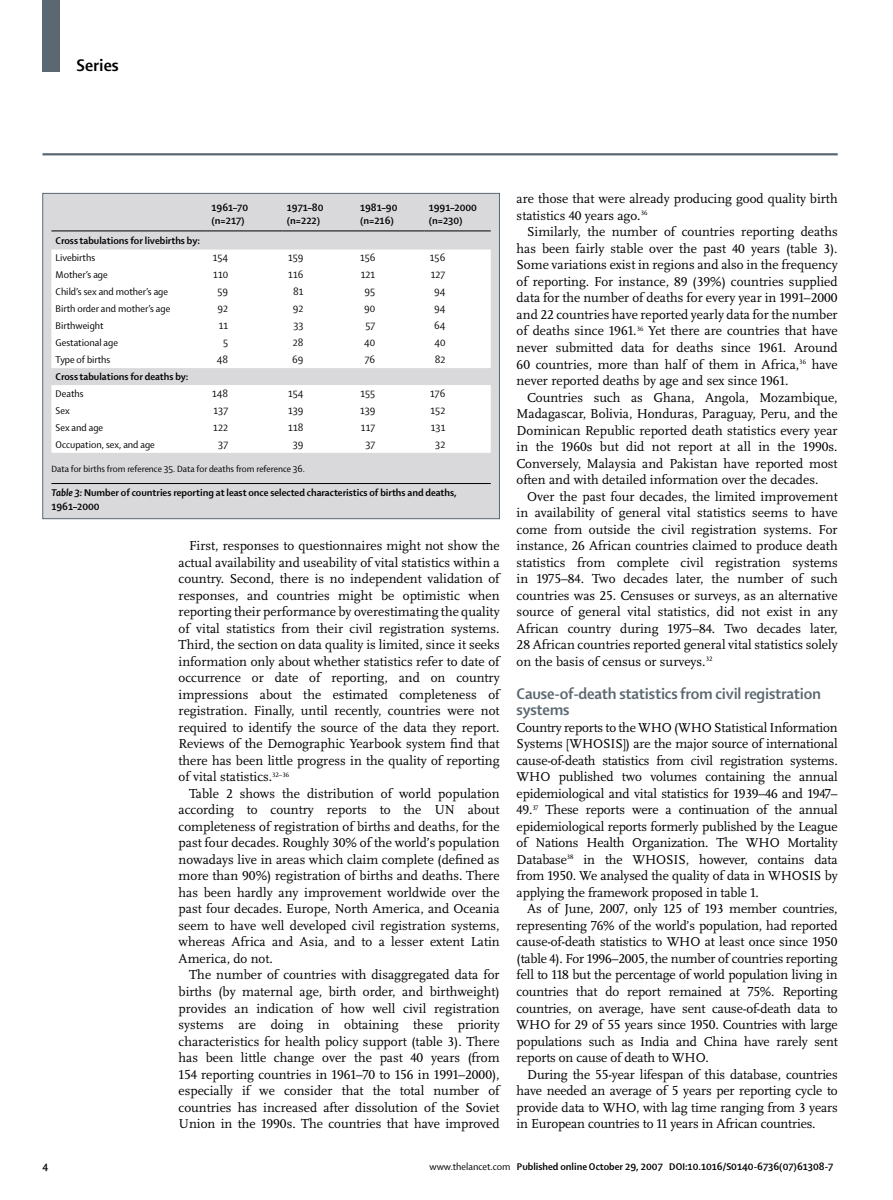
<style>
.page{position:relative;width:893px;height:1200px;background:#fff}
.page>*{position:absolute;margin:0;border:0;box-sizing:border-box;transform-origin:0 0}
.t1{font:700 18px "Shaker 2 Lancet";color:#000}
.t2{font:700 16.5px/16.5px "Shaker 2 Lancet";letter-spacing:-.01em;color:#5b6871}
.t3{font:13.5px/16.5px "Scala Lancet Pro";color:#000;text-align:justify}
.t4{font:700 10.5px/12.8px "Shaker 2 Lancet";color:#000}
.t5{font:10.5px "Shaker 2 Lancet";color:#000}
.t6{font:9.75px "Shaker 2 Lancet";color:#000}
.s1{font-style:italic}
.s2{font-weight:400}
</style>
<div class="page">
<div style="left:43px;top:0;width:17px;height:71px;background:#5b6871"></div>
<hr style="left:43px;top:153px;width:795px;height:2px;background:#5b6871">
<div style="left:43px;top:193px;width:456px;height:325px;background:#d9d9db"></div>
<hr style="left:51px;top:483px;width:440px;height:1px;background:#000">
<svg style="left:51px;top:249px;width:440px;height:203px;background:#fafafb"></svg>
<hr style="left:51px;top:230px;width:156px;height:1px;background:#000">
<hr style="left:207px;top:230px;width:76px;height:1px;background:#000">
<hr style="left:283px;top:230px;width:73px;height:1px;background:#000">
<hr style="left:356px;top:230px;width:68px;height:1px;background:#000">
<hr style="left:424px;top:230px;width:67px;height:1px;background:#000">
<div style="left:43px;top:193px;width:457px;height:325px;border:1px solid #5b6871"></div>
<h1 class="t1" style="left:77px;top:54px;width:44px">Series</h1>
<p class="t4" style="left:211px;top:201px;width:38px">1961–70 (n=217)</p>
<p class="t4" style="left:287px;top:201px;width:38px">1971–80 (n=222)</p>
<p class="t4" style="left:360px;top:201px;width:39px">1981–90 (n=216)</p>
<p class="t4" style="left:429px;top:201px;width:50px">1991–2000 (n=230)</p>
<p class="t4" style="left:56px;top:234px;width:146px">Cross tabulations for livebirths by:</p>
<p class="t5" style="left:56px;top:251px;width:41px">Livebirths</p>
<p class="t5" style="left:213px;top:251px;width:17px">154</p>
<p class="t5" style="left:288px;top:251px;width:17px">159</p>
<p class="t5" style="left:360px;top:251px;width:17px">156</p>
<p class="t5" style="left:430px;top:251px;width:17px">156</p>
<p class="t5" style="left:56px;top:268px;width:54px">Mother’s age</p>
<p class="t5" style="left:213px;top:268px;width:16px">110</p>
<p class="t5" style="left:288px;top:268px;width:17px">116</p>
<p class="t5" style="left:361px;top:268px;width:16px">121</p>
<p class="t5" style="left:431px;top:268px;width:16px">127</p>
<p class="t5" style="left:56px;top:285px;width:114px">Child’s sex and mother’s age</p>
<p class="t5" style="left:217px;top:285px;width:12px">59</p>
<p class="t5" style="left:293px;top:285px;width:12px">81</p>
<p class="t5" style="left:365px;top:285px;width:12px">95</p>
<p class="t5" style="left:434px;top:285px;width:13px">94</p>
<p class="t5" style="left:56px;top:302px;width:116px">Birth order and mother’s age</p>
<p class="t5" style="left:217px;top:302px;width:12px">92</p>
<p class="t5" style="left:293px;top:302px;width:12px">92</p>
<p class="t5" style="left:364px;top:302px;width:13px">90</p>
<p class="t5" style="left:434px;top:302px;width:13px">94</p>
<p class="t5" style="left:56px;top:319px;width:50px">Birthweight</p>
<p class="t5" style="left:219px;top:319px;width:11px">11</p>
<p class="t5" style="left:293px;top:319px;width:12px">33</p>
<p class="t5" style="left:365px;top:319px;width:11px">57</p>
<p class="t5" style="left:434px;top:319px;width:13px">64</p>
<p class="t5" style="left:56px;top:336px;width:64px">Gestational age</p>
<p class="t5" style="left:223px;top:336px;width:7px">5</p>
<p class="t5" style="left:293px;top:336px;width:12px">28</p>
<p class="t5" style="left:364px;top:336px;width:13px">40</p>
<p class="t5" style="left:434px;top:336px;width:13px">40</p>
<p class="t5" style="left:56px;top:352px;width:56px">Type of births</p>
<p class="t5" style="left:217px;top:352px;width:13px">48</p>
<p class="t5" style="left:292px;top:352px;width:13px">69</p>
<p class="t5" style="left:365px;top:352px;width:12px">76</p>
<p class="t5" style="left:435px;top:352px;width:12px">82</p>
<p class="t4" style="left:56px;top:369px;width:134px">Cross tabulations for deaths by:</p>
<p class="t5" style="left:56px;top:386px;width:30px">Deaths</p>
<p class="t5" style="left:212px;top:386px;width:18px">148</p>
<p class="t5" style="left:288px;top:386px;width:17px">154</p>
<p class="t5" style="left:360px;top:386px;width:16px">155</p>
<p class="t5" style="left:430px;top:386px;width:17px">176</p>
<p class="t5" style="left:56px;top:403px;width:15px">Sex</p>
<p class="t5" style="left:214px;top:403px;width:16px">137</p>
<p class="t5" style="left:288px;top:403px;width:17px">139</p>
<p class="t5" style="left:360px;top:403px;width:17px">139</p>
<p class="t5" style="left:430px;top:403px;width:16px">152</p>
<p class="t5" style="left:56px;top:420px;width:49px">Sex and age</p>
<p class="t5" style="left:213px;top:420px;width:16px">122</p>
<p class="t5" style="left:288px;top:420px;width:17px">118</p>
<p class="t5" style="left:361px;top:420px;width:16px">117</p>
<p class="t5" style="left:431px;top:420px;width:16px">131</p>
<p class="t5" style="left:56px;top:437px;width:101px">Occupation, sex, and age</p>
<p class="t5" style="left:218px;top:437px;width:11px">37</p>
<p class="t5" style="left:293px;top:437px;width:12px">39</p>
<p class="t5" style="left:365px;top:437px;width:11px">37</p>
<p class="t5" style="left:435px;top:437px;width:12px">32</p>
<p class="t6" style="left:51px;top:462px;width:255px">Data for births from reference 35. Data for deaths from reference 36.</p>
<p class="t4" style="left:51px;top:485px;width:407px;line-height:13.5px"><span class="s1">Table 3:</span> Number of countries reporting at least once selected characteristics of births and deaths,<br>1961–2000</p>
<p class="t3" style="left:179px;top:537px;width:323px;text-indent:11px">First, responses to questionnaires might not show the actual availability and useability of vital statistics within a country. Second, there is no independent validation of responses, and countries might be optimistic when reporting their performance by overestimating the quality of vital statistics from their civil registration systems.<br>Third, the section on data quality is limited, since it seeks information only about whether statistics refer to date of occurrence or date of reporting, and on country impressions about the estimated completeness of registration. Finally, until recently, countries were not required to identify the source of the data they report.<br>Reviews of the Demographic Yearbook system find that there has been little progress in the quality of reporting of vital statistics.<sup>32–36</sup></p>
<p class="t3" style="left:179px;top:785px;width:323px;text-indent:11px">Table 2 shows the distribution of world population according to country reports to the UN about completeness of registration of births and deaths, for the past four decades. Roughly 30% of the world’s population nowadays live in areas which claim complete (defined as more than 90%) registration of births and deaths. There has been hardly any improvement worldwide over the past four decades. Europe, North America, and Oceania seem to have well developed civil registration systems, whereas Africa and Asia, and to a lesser extent Latin America, do not.</p>
<p class="t3" style="left:179px;top:966px;width:323px;text-indent:11px">The number of countries with disaggregated data for births (by maternal age, birth order, and birthweight) provides an indication of how well civil registration systems are doing in obtaining these priority characteristics for health policy support (table 3). There has been little change over the past 40 years (from 154 reporting countries in 1961–70 to 156 in 1991–2000), especially if we consider that the total number of countries has increased after dissolution of the Soviet Union in the 1990s. The countries that have improved</p>
<p class="t3" style="left:517px;top:191px;width:322px">are those that were already producing good quality birth statistics 40 years ago.<sup>36</sup></p>
<p class="t3" style="left:517px;top:224px;width:323px;text-indent:11px">Similarly, the number of countries reporting deaths has been fairly stable over the past 40 years (table 3).<br>Some variations exist in regions and also in the frequency of reporting. For instance, 89 (39%) countries supplied data for the number of deaths for every year in 1991–2000 and 22 countries have reported yearly data for the number of deaths since 1961.<sup>36</sup> Yet there are countries that have never submitted data for deaths since 1961. Around 60 countries, more than half of them in Africa,<sup>36</sup> have never reported deaths by age and sex since 1961.</p>
<p class="t3" style="left:517px;top:389px;width:323px;text-indent:11px">Countries such as Ghana, Angola, Mozambique, Madagascar, Bolivia, Honduras, Paraguay, Peru, and the Dominican Republic reported death statistics every year in the 1960s but did not report at all in the 1990s.<br>Conversely, Malaysia and Pakistan have reported most often and with detailed information over the decades.</p>
<p class="t3" style="left:517px;top:488px;width:323px;text-indent:11px">Over the past four decades, the limited improvement in availability of general vital statistics seems to have come from outside the civil registration systems. For instance, 26 African countries claimed to produce death statistics from complete civil registration systems in 1975–84. Two decades later, the number of such countries was 25. Censuses or surveys, as an alternative source of general vital statistics, did not exist in any African country during 1975–84. Two decades later, 28 African countries reported general vital statistics solely on the basis of census or surveys.<sup>32</sup></p>
<p class="t2" style="left:517px;top:684px;width:306px">Cause-of-death statistics from civil registration systems</p>
<p class="t3" style="left:517px;top:719px;width:323px">Country reports to the WHO (WHO Statistical Information Systems [WHOSIS]) are the major source of international cause-of-death statistics from civil registration systems.<br>WHO published two volumes containing the annual epidemiological and vital statistics for 1939–46 and 1947– 49.<sup>37</sup> These reports were a continuation of the annual epidemiological reports formerly published by the League of Nations Health Organization. The WHO Mortality Database<sup>38</sup> in the WHOSIS, however, contains data from 1950. We analysed the quality of data in WHOSIS by applying the framework proposed in table 1.</p>
<p class="t3" style="left:517px;top:900px;width:323px;text-indent:11px">As of June, 2007, only 125 of 193 member countries, representing 76% of the world’s population, had reported cause-of-death statistics to WHO at least once since 1950 (table 4). For 1996–2005, the number of countries reporting fell to 118 but the percentage of world population living in countries that do report remained at 75%. Reporting countries, on average, have sent cause-of-death data to WHO for 29 of 55 years since 1950. Countries with large populations such as India and China have rarely sent reports on cause of death to WHO.</p>
<p class="t3" style="left:517px;top:1065px;width:323px;text-indent:11px">During the 55-year lifespan of this database, countries have needed an average of 5 years per reporting cycle to provide data to WHO, with lag time ranging from 3 years in European countries to 11 years in African countries.</p>
<p class="t4" style="left:43px;top:1159px;width:7px">4</p>
<p class="t4" style="left:430px;top:1159px;width:405px"><span class="s2">www.thelancet.com</span> Published online October 29, 2007 DOI:10.1016/S0140-6736(07)61308-7</p>
</div>
